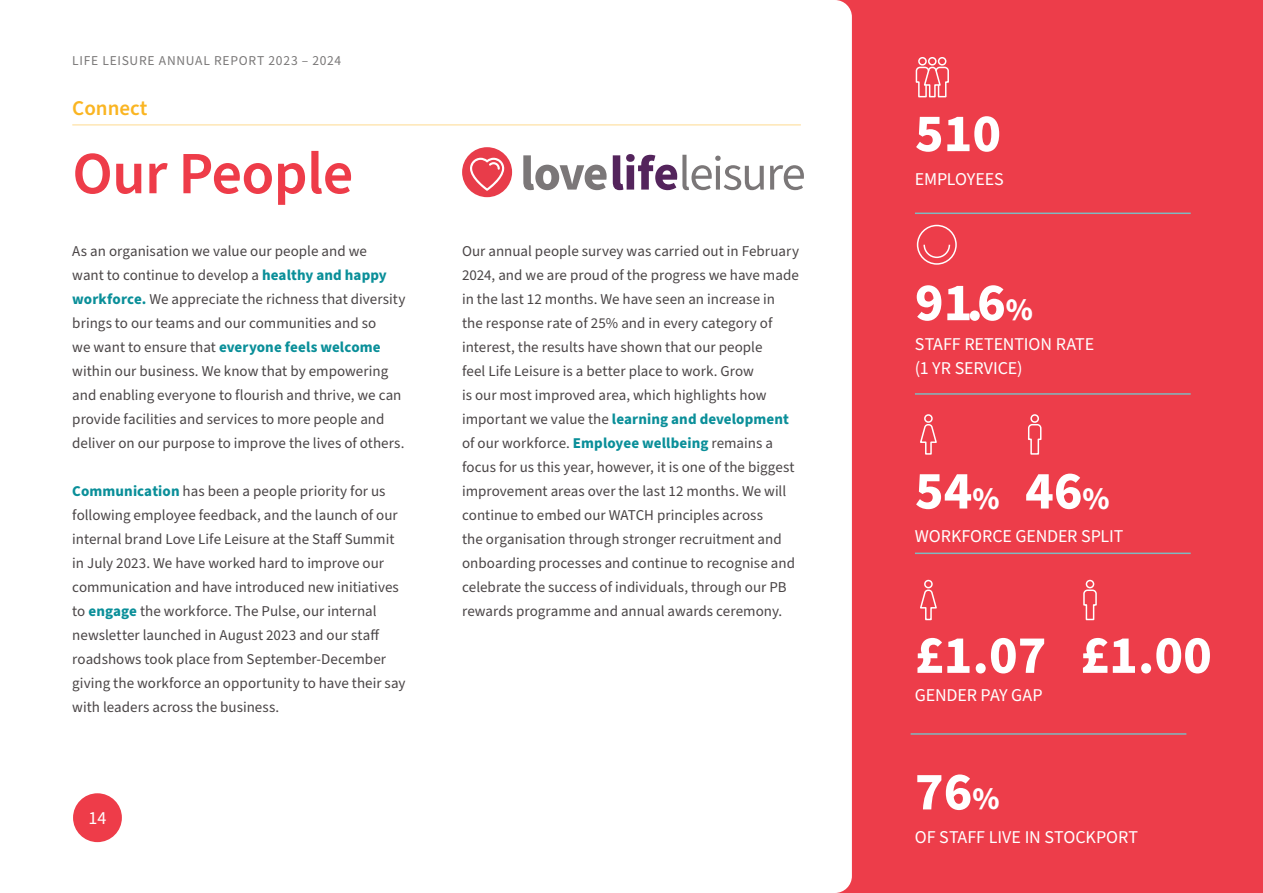
<style>
.page{position:relative;width:1263px;height:893px;background:#fff}
.page>*{position:absolute;margin:0;border:0;box-sizing:border-box;transform-origin:0 0}
.t1{font:600 60px "Source Sans Pro";letter-spacing:-.01em;color:#ee3c49}
.t2{font:700 54px "Source Sans Pro";color:#fff}
.t3{font:600 21px "Source Sans Pro";color:#fab522}
.t4{font:18px/24px "Source Sans Pro";letter-spacing:-.005em;color:#fff}
.t5{font:15px/24px "Source Sans Pro";color:#4a4546}
.t6{font:13.5px "Source Sans Pro";letter-spacing:.055em;color:#7a7878}
.s1{font-weight:700;color:#0a8f99}
.s2{font-size:31.5px}
</style>
<div class="page">
<div style="left:404px;top:0;width:859px;height:893px;background:#ed3d4a"></div>
<div style="left:342px;top:0;width:510px;height:893px;background:#fff"></div>
<div style="left:73px;top:793px;width:49px;height:49px;background:#ee3c49;border-radius:50%"></div>
<svg style="left:915px;top:57px;width:34px;height:41px"></svg>
<svg style="left:920px;top:414px;width:17px;height:41px"></svg>
<svg style="left:1028px;top:414px;width:14px;height:41px"></svg>
<div style="left:917px;top:225px;width:40px;height:40px;border:1px solid #fff;border-radius:50%"></div>
<svg style="left:923px;top:244px;width:28px;height:15px"></svg>
<hr style="left:915px;top:213px;width:276px;height:1px;background:#80b9c0">
<hr style="left:915px;top:393px;width:276px;height:2px;background:#80b9c0">
<hr style="left:915px;top:553px;width:276px;height:1px;background:#80b9c0">
<hr style="left:911px;top:733px;width:275px;height:2px;background:#80b9c0">
<svg style="left:920px;top:579px;width:17px;height:42px"></svg>
<svg style="left:1083px;top:579px;width:14px;height:42px"></svg>
<hr style="left:72px;top:125px;width:729px;height:1px;background:#fcb51c">
<svg style="left:523px;top:155px;width:84px;height:35px;background:#c2c0c0"></svg>
<svg style="left:613px;top:154px;width:151px;height:36px;background:#c3b7c4"></svg>
<svg style="left:770px;top:165px;width:34px;height:25px"></svg>
<div style="left:462px;top:147px;width:50px;height:50px;background:#e83c4a;border-radius:50%"></div>
<svg style="left:470px;top:158px;width:34px;height:33px"></svg>
<p class="t6" style="left:72px;top:51px;width:270px">LIFE LEISURE ANNUAL REPORT 2023 – 2024</p>
<h3 class="t3" style="left:72px;top:94px;width:76px">Connect</h3>
<h1 class="t1" style="left:72px;top:133px;width:282px">Our People</h1>
<p class="t5" style="left:72px;top:239px;width:335px">As an organisation we value our people and we<br>want to continue to develop a <span class="s1">healthy and happy workforce.</span> We appreciate the richness that diversity brings to our teams and our communities and so<br>we want to ensure that <span class="s1">everyone feels welcome </span>within our business. We know that by empowering and enabling everyone to flourish and thrive, we can provide facilities and services to more people and deliver on our purpose to improve the lives of others.</p>
<p class="t5" style="left:72px;top:479px;width:335px"><span class="s1">Communication</span> has been a people priority for us following employee feedback, and the launch of our internal brand Love Life Leisure at the Staff Summit in July 2023. We have worked hard to improve our communication and have introduced new initiatives to <span class="s1">engage</span> the workforce. The Pulse, our internal newsletter launched in August 2023 and our staff roadshows took place from September-December giving the workforce an opportunity to have their say with leaders across the business.</p>
<p class="t4" style="left:88px;top:806px;width:20px">14</p>
<p class="t5" style="left:462px;top:239px;width:338px">Our annual people survey was carried out in February 2024, and we are proud of the progress we have made in the last 12 months. We have seen an increase in the response rate of 25% and in every category of interest, the results have shown that our people<br>feel Life Leisure is a better place to work. Grow<br>is our most improved area, which highlights how important we value the <span class="s1">learning and development </span>of our workforce. <span class="s1">Employee wellbeing</span> remains a focus for us this year, however, it is one of the biggest improvement areas over the last 12 months. We will continue to embed our WATCH principles across<br>the organisation through stronger recruitment and onboarding processes and continue to recognise and celebrate the success of individuals, through our PB rewards programme and annual awards ceremony.</p>
<h2 class="t2" style="left:915px;top:97px;width:88px">510</h2>
<p class="t4" style="left:915px;top:168px;width:90px">EMPLOYEES</p>
<h2 class="t2" style="left:915px;top:266px;width:120px">91.6<span class="s2">%</span></h2>
<p class="t4" style="left:915px;top:333px;width:181px">STAFF RETENTION RATE (1 YR SERVICE)</p>
<h2 class="t2" style="left:915px;top:454px;width:196px">54<span class="s2">%</span> 46<span class="s2">%</span></h2>
<p class="t4" style="left:915px;top:525px;width:210px">WORKFORCE GENDER SPLIT</p>
<h2 class="t2" style="left:915px;top:618px;width:298px">£1.07 £1.00</h2>
<p class="t4" style="left:915px;top:683px;width:129px">GENDER PAY GAP</p>
<h2 class="t2" style="left:915px;top:755px;width:86px">76<span class="s2">%</span></h2>
<p class="t4" style="left:915px;top:826px;width:225px">OF STAFF LIVE IN STOCKPORT</p>
</div>
